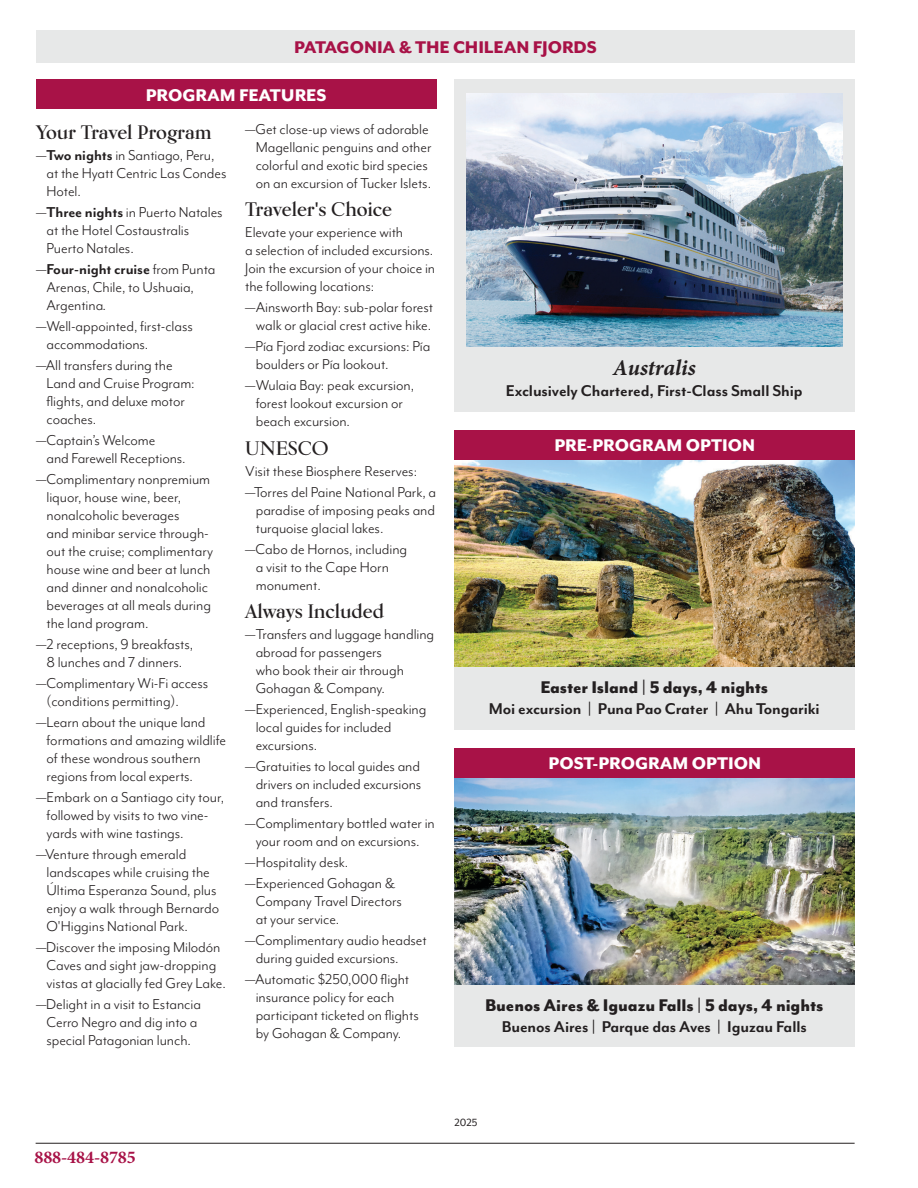
<style>
.page{position:relative;width:918px;height:1188px;background:#fff}
.page>*{position:absolute;margin:0;border:0;box-sizing:border-box;transform-origin:0 0}
.Ship_subtitle{font:italic 700 22.5px "Minion Pro";letter-spacing:-.005em;color:#231f20}
.Name_of_Extension_City{font:800 19.5px "Mr Eaves Mod OT";letter-spacing:-.005em;color:#231f20}
.Program_Features_Subheads{font:700 19.5px "Kumlien Pro";letter-spacing:-.01em;color:#231f20}
.t1{font:800 19.5px "Mr Eaves Mod OT";letter-spacing:-.005em;color:#fff}
.t2{font:800 19.5px "Mr Eaves Mod OT";letter-spacing:-.005em;color:#a81247}
.Extension_Date{font:700 18px "Mr Eaves Mod OT";letter-spacing:-.005em;color:#231f20}
.Ship_subtitle-2{font:700 18px "Mr Eaves Mod OT";letter-spacing:-.005em;color:#231f20}
.t3{font:700 18px "Minion Pro";letter-spacing:-.005em;color:#a81247}
.Program_features_bulleted_copy{font:16.5px/18px "Mr Eaves Mod OT";letter-spacing:-.005em;color:#231f20}
.Traveler_s_Choice_Intro{font:16.5px/18px "Mr Eaves Mod OT";letter-spacing:-.005em;color:#231f20}
.legal_copy{font:12px "Mr Eaves Mod OT";color:#231f20}
.s1{font-weight:700}
.s2{font-style:italic}
</style>
<div class="page">
<div style="left:36px;top:30px;width:819px;height:32px;background:#e7e8e8"></div>
<hr style="left:36px;top:1143px;width:819px;height:1px;background:#231f20">
<div style="left:36px;top:80px;width:400px;height:29px;background:#a81247"></div>
<div style="left:454px;top:79px;width:401px;height:333px;background:#e7e8e8"></div>
<div style="left:454px;top:663px;width:401px;height:66px;background:#e7e8e8"></div>
<div style="left:454px;top:981px;width:401px;height:66px;background:#e7e8e8"></div>
<img style="left:454px;top:459px;width:401px;height:207px">
<img style="left:454px;top:777px;width:401px;height:207px">
<div style="left:454px;top:430px;width:401px;height:29px;background:#a81247"></div>
<div style="left:454px;top:748px;width:401px;height:29px;background:#a81247"></div>
<img style="left:466px;top:94px;width:376px;height:253px">
<p class="t2" style="left:294px;top:35px;width:304px">PATAGONIA &amp; THE CHILEAN FJORDS</p>
<p class="t1" style="left:146px;top:84px;width:182px">PROGRAM FEATURES</p>
<p class="Program_Features_Subheads" style="left:36px;top:120px;width:177px">Your Travel Program</p>
<p class="Program_features_bulleted_copy" style="left:46px;top:146px;width:182px;text-indent:-10px">—<span class="s1">Two nights</span> in Santiago, Peru, at the Hyatt Centric Las Condes<br>Hotel.</p>
<p class="Program_features_bulleted_copy" style="left:46px;top:203px;width:178px;text-indent:-10px">—<span class="s1">Three nights</span> in Puerto Natales at the Hotel Costaustralis<br>Puerto Natales.</p>
<p class="Program_features_bulleted_copy" style="left:46px;top:260px;width:171px;text-indent:-10px">—<span class="s1">Four-night cruise</span> from Punta<br>Arenas, Chile, to Ushuaia,<br>Argentina<span class="s2">.</span></p>
<p class="Program_features_bulleted_copy" style="left:46px;top:317px;width:148px;text-indent:-10px">—Well-appointed, first-class accommodations.</p>
<p class="Program_features_bulleted_copy" style="left:47px;top:356px;width:150px;text-indent:-11px">—All transfers during the<br>Land and Cruise Program: flights, and deluxe motor coaches.</p>
<p class="Program_features_bulleted_copy" style="left:46px;top:431px;width:141px;text-indent:-10px">—Captain’s Welcome<br>and Farewell Receptions.</p>
<p class="Program_features_bulleted_copy" style="left:46px;top:470px;width:168px;text-indent:-10px">—Complimentary nonpremium liquor, house wine, beer, nonalcoholic beverages<br>and minibar service through&shy;out the cruise; complimentary house wine and beer at lunch and dinner and nonalcoholic beverages at all meals during the land program.</p>
<p class="Program_features_bulleted_copy" style="left:36px;top:635px;width:159px;text-align:center">—2 receptions, 9 breakfasts,<br>8 lunches and 7 dinners.</p>
<p class="Program_features_bulleted_copy" style="left:46px;top:674px;width:163px;text-indent:-10px">—Complimentary Wi-Fi access (conditions permitting).</p>
<p class="Program_features_bulleted_copy" style="left:46px;top:713px;width:181px;text-indent:-10px">—Learn about the unique land formations and amazing wildlife of these wondrous southern regions from local experts.</p>
<p class="Program_features_bulleted_copy" style="left:46px;top:788px;width:179px;text-indent:-10px">—Embark on a Santiago city tour, followed by visits to two vine&shy;yards with wine tastings.</p>
<p class="Program_features_bulleted_copy" style="left:46px;top:845px;width:174px;text-indent:-10px">—Venture through emerald landscapes while cruising the<br>Última Esperanza Sound, plus enjoy a walk through Bernardo<br>O'Higgins National Park.</p>
<p class="Program_features_bulleted_copy" style="left:46px;top:938px;width:181px;text-indent:-10px">—Discover the imposing Milodón<br>Caves and sight jaw-dropping vistas at glacially fed Grey Lake.</p>
<p class="Program_features_bulleted_copy" style="left:36px;top:995px;width:166px;text-align:center">—Delight in a visit to Estancia<br>Cerro Negro and dig into a special Patagonian lunch.</p>
<p class="Program_features_bulleted_copy" style="left:256px;top:120px;width:177px;text-indent:-10px">—Get close-up views of adorable<br>Magellanic penguins and other colorful and exotic bird species on an excursion of Tucker Islets.</p>
<p class="Program_Features_Subheads" style="left:245px;top:197px;width:148px">Traveler's Choice</p>
<p class="Traveler_s_Choice_Intro" style="left:245px;top:223px;width:191px">Elevate your experience with<br>a selection of included excursions.<br>Join the excursion of your choice in the following locations:</p>
<p class="Program_features_bulleted_copy" style="left:245px;top:298px;width:189px;text-align:center">—Ainsworth Bay: sub-polar forest walk or glacial crest active hike.</p>
<p class="Program_features_bulleted_copy" style="left:256px;top:337px;width:176px;text-indent:-10px">—Pía Fjord zodiac excursions: Pía boulders or Pía lookout.</p>
<p class="Program_features_bulleted_copy" style="left:256px;top:376px;width:160px;text-indent:-10px">—Wulaia Bay: peak excursion, forest lookout excursion or beach excursion.</p>
<p class="Program_Features_Subheads" style="left:245px;top:436px;width:85px">UNESCO</p>
<p class="Program_features_bulleted_copy" style="left:245px;top:462px;width:173px">Visit these Biosphere Reserves:</p>
<p class="Program_features_bulleted_copy" style="left:256px;top:483px;width:182px;text-align:justify;text-indent:-10px">—Torres del Paine National Park, a paradise of imposing peaks and turquoise glacial lakes.</p>
<p class="Program_features_bulleted_copy" style="left:256px;top:540px;width:153px;text-indent:-11px">—Cabo de Hornos, including a visit to the Cape Horn monument.</p>
<p class="Program_Features_Subheads" style="left:245px;top:599px;width:140px">Always Included</p>
<p class="Program_features_bulleted_copy" style="left:256px;top:625px;width:180px;text-indent:-10px">—Transfers and luggage handling abroad for passengers<br>who book their air through<br>Gohagan &amp; Company.</p>
<p class="Program_features_bulleted_copy" style="left:256px;top:700px;width:172px;text-indent:-10px">—Experienced, English-speaking local guides for included excursions.</p>
<p class="Program_features_bulleted_copy" style="left:256px;top:757px;width:167px;text-align:justify;text-indent:-10px">—Gratuities to local guides and drivers on included excursions and transfers.</p>
<p class="Program_features_bulleted_copy" style="left:245px;top:814px;width:191px;text-align:center">—Complimentary bottled water in your room and on excursions.</p>
<p class="Program_features_bulleted_copy" style="left:245px;top:853px;width:104px">—Hospitality desk.</p>
<p class="Program_features_bulleted_copy" style="left:256px;top:874px;width:148px;text-indent:-10px">—Experienced Gohagan &amp;<br>Company Travel Directors at your service.</p>
<p class="Program_features_bulleted_copy" style="left:256px;top:931px;width:173px;text-indent:-10px">—Complimentary audio headset during guided excursions.</p>
<p class="Program_features_bulleted_copy" style="left:256px;top:970px;width:165px;text-indent:-10px">—Automatic $250,000 flight insurance policy for each participant ticketed on flights by Gohagan &amp; Company.</p>
<p class="Ship_subtitle" style="left:613px;top:352px;width:84px">Australis</p>
<p class="Ship_subtitle-2" style="left:506px;top:380px;width:298px">Exclusively Chartered, First-Class Small Ship</p>
<p class="t1" style="left:554px;top:434px;width:202px">PRE-PROGRAM OPTION</p>
<p class="Name_of_Extension_City" style="left:540px;top:675px;width:229px">Easter Island | 5 days, 4 nights</p>
<p class="Extension_Date" style="left:489px;top:698px;width:332px">Moi excursion | Puna Pao Crater | Ahu Tongariki</p>
<p class="t1" style="left:548px;top:752px;width:214px">POST-PROGRAM OPTION</p>
<p class="Name_of_Extension_City" style="left:485px;top:993px;width:340px">Buenos Aires &amp; Iguazu Falls | 5 days, 4 nights</p>
<p class="Extension_Date" style="left:502px;top:1016px;width:307px">Buenos Aires | Parque das Aves | Iguzau Falls</p>
<p class="t3" style="left:34px;top:1144px;width:103px">888-484-8785</p>
<p class="legal_copy" style="left:454px;top:1116px;width:24px">2025</p>
</div>
